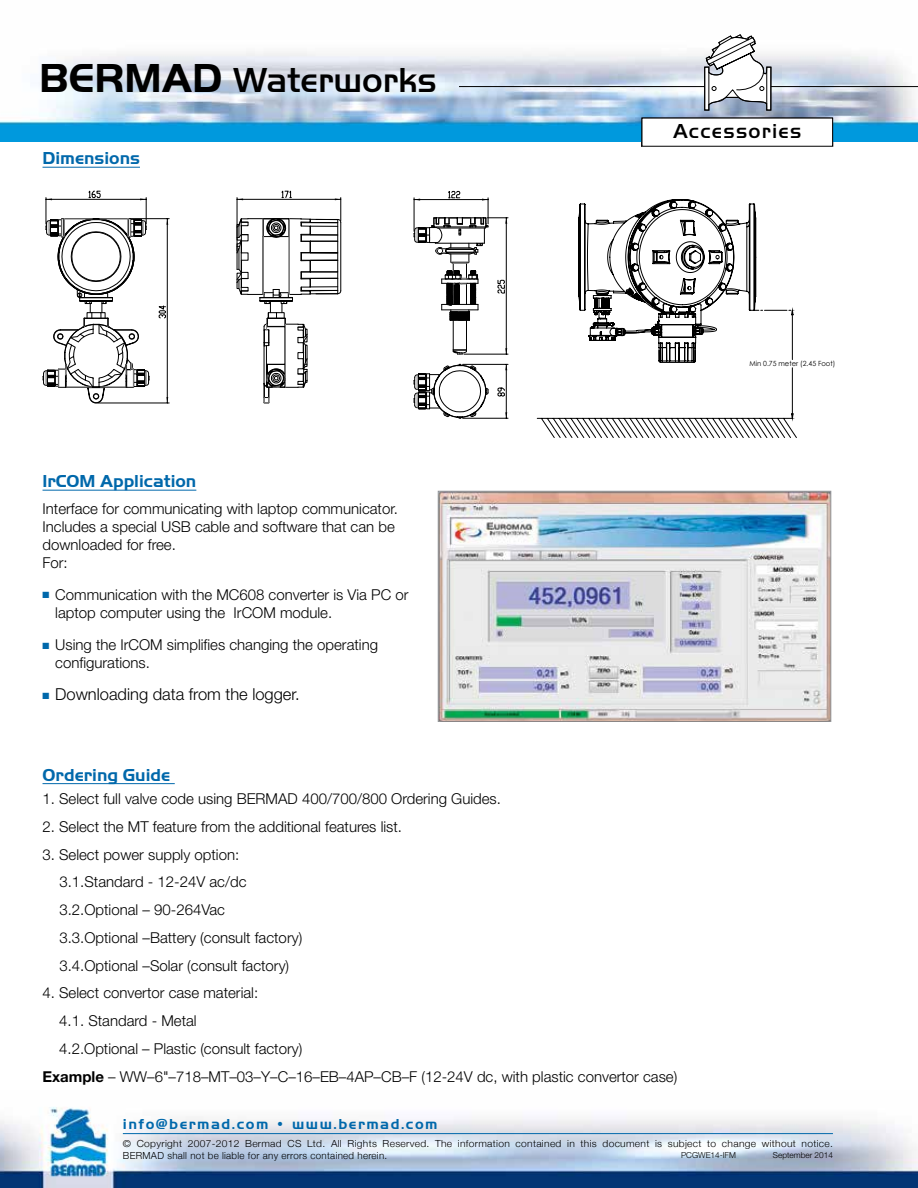
<style>
.page{position:relative;width:918px;height:1188px;background:#fff}
.page>*{position:absolute;margin:0;border:0;box-sizing:border-box;transform-origin:0 0}
.t1{font:500 36px "Handel Got D";letter-spacing:-.005em;color:#000}
.t2{font:500 21px "Handel Got D";letter-spacing:.06em;color:#000}
.t3{font:700 18px "Handel Got D";color:#0068ab}
.t4{font:300 16.5px "Helvetica Neue LT Pro";color:#000}
.t5{font:300 15px/18px "Helvetica Neue LT Pro";color:#000}
.t6{font:700 15px "Handel Got D";letter-spacing:.1em;color:#0068ab}
.t7{font:condensed 11.25px "Helvetica Neue";color:#000}
.t8{font:300 9.75px/12px "Helvetica Neue";letter-spacing:.03em;color:#000;scale:1.05 1}
.t9{font:300 8.25px "Helvetica Neue LT Pro";color:#000}
.t10{font:7.05px "Century Gothic";color:#000}
.s1{font-weight:700;font-size:42px}
.s2{color:#0068ab}
.s3{font-weight:700}
</style>
<div class="page">
<img style="left:0;top:1107px;width:918px;height:81px">
<img style="left:0;top:52px;width:918px;height:90px">
<hr style="left:459px;top:86px;width:459px;height:1px;background:#000">
<svg style="left:704px;top:34px;width:68px;height:77px"></svg>
<div style="left:766px;top:67px;width:5px;height:44px;border:1px solid #000"></div>
<div style="left:642px;top:118px;width:191px;height:28px;background:#fff"></div>
<hr style="left:123px;top:1133px;width:710px;height:1px;background:#0068ab">
<hr style="left:43px;top:167px;width:97px;height:1px;background:#0068ab">
<hr style="left:43px;top:490px;width:153px;height:1px;background:#0068ab">
<hr style="left:43px;top:783px;width:132px;height:1px;background:#0068ab">
<img style="left:440px;top:493px;width:389px;height:227px">
<div style="left:438px;top:491px;width:393px;height:231px;border:1px solid #939598"></div>
<svg style="left:537px;top:199px;width:260px;height:239px"></svg>
<svg style="left:43px;top:190px;width:107px;height:213px"></svg>
<hr style="left:130px;top:218px;width:39px;height:1px;background:#000">
<hr style="left:98px;top:403px;width:71px;height:1px;background:#000">
<hr style="left:167px;top:219px;width:1px;height:184px;background:#000">
<svg style="left:158px;top:305px;width:8px;height:14px"></svg>
<svg style="left:237px;top:190px;width:105px;height:213px"></svg>
<hr style="left:453px;top:320px;width:1px;height:30px;background:#000">
<hr style="left:466px;top:320px;width:1px;height:30px;background:#000">
<svg style="left:453px;top:350px;width:14px;height:5px"></svg>
<hr style="left:464px;top:354px;width:44px;height:1px;background:#000">
<hr style="left:506px;top:218px;width:1px;height:136px;background:#000">
<svg style="left:414px;top:190px;width:94px;height:131px"></svg>
<svg style="left:414px;top:364px;width:75px;height:55px"></svg>
<hr style="left:463px;top:418px;width:45px;height:1px;background:#000">
<hr style="left:463px;top:364px;width:45px;height:1px;background:#000">
<hr style="left:506px;top:364px;width:1px;height:54px;background:#000">
<svg style="left:498px;top:388px;width:7px;height:9px"></svg>
<h1 class="t1" style="left:39px;top:60px;width:399px"><span class="s1">BERMAD</span> Waterworks</h1>
<h1 class="t1" style="left:68px;top:60px;width:399px"><span class="s1">BERMAD</span> Waterworks</h1>
<p class="t3" style="left:43px;top:148px;width:99px">Dimensions</p>
<p class="t3" style="left:43px;top:471px;width:155px">IrCOM Application</p>
<p class="t5" style="left:43px;top:499px;width:357px">Interface for communicating with laptop communicator.<br>Includes a special USB cable and software that can be downloaded for free.<br>For:</p>
<p class="t5" style="left:55px;top:585px;width:355px;text-indent:-13px"><span class="s2">■</span> Communication with the MC608 converter is Via PC or laptop computer using the IrCOM module.</p>
<p class="t5" style="left:55px;top:636px;width:324px;text-indent:-13px"><span class="s2">■</span> Using the IrCOM simplifies changing the operating configurations.</p>
<p class="t4" style="left:43px;top:684px;width:259px"><span class="s2">■</span> Downloading data from the logger.</p>
<h2 class="t2" style="left:678px;top:119px;width:121px">700 Series</h2>
<h2 class="t2" style="left:673px;top:119px;width:130px">Accessories</h2>
<p class="t10" style="left:749px;top:359px;width:87px">Min 0.75 meter (2.45 Foot)</p>
<p class="t3" style="left:43px;top:764px;width:129px">Ordering Guide</p>
<p class="t5" style="left:43px;top:789px;width:460px">1. Select full valve code using BERMAD 400/700/800 Ordering Guides.</p>
<p class="t5" style="left:43px;top:817px;width:361px">2. Select the MT feature from the additional features list.</p>
<p class="t5" style="left:59px;top:840px;width:244px;line-height:27.8px;text-indent:-17px">3. Select power supply option:<br>3.1.Standard - 12-24V ac/dc 3.2.Optional – 90-264Vac 3.3.Optional –Battery (consult factory)<br>3.4.Optional –Solar (consult factory)</p>
<p class="t5" style="left:43px;top:984px;width:217px">4. Select convertor case material:</p>
<p class="t5" style="left:59px;top:1011px;width:139px">4.1. Standard - Metal</p>
<p class="t5" style="left:59px;top:1039px;width:245px">4.2.Optional – Plastic (consult factory)</p>
<p class="t5" style="left:43px;top:1067px;width:636px"><span class="s3">Example</span> – WW–6"–718–MT–03–Y–C–16–EB–4AP–CB–F (12-24V dc, with plastic convertor case)</p>
<p class="t7" style="left:402px;top:788px;width:38px">Ka setup</p>
<p class="t7" style="left:402px;top:1073px;width:62px">Empty Pipe th.</p>
<p class="t6" style="left:123px;top:1116px;width:316px">info@bermad.com • www.bermad.com</p>
<p class="t8" style="left:123px;top:1137px;width:678px">© Copyright 2007-2012 Bermad CS Ltd. All Rights Reserved. The information contained in this document is subject to change without notice.<br>BERMAD shall not be liable for any errors contained herein.</p>
<p class="t9" style="left:681px;top:1150px;width:56px">PCGWE14-IFM</p>
<p class="t9" style="left:773px;top:1150px;width:62px">September 2014</p>
</div>
